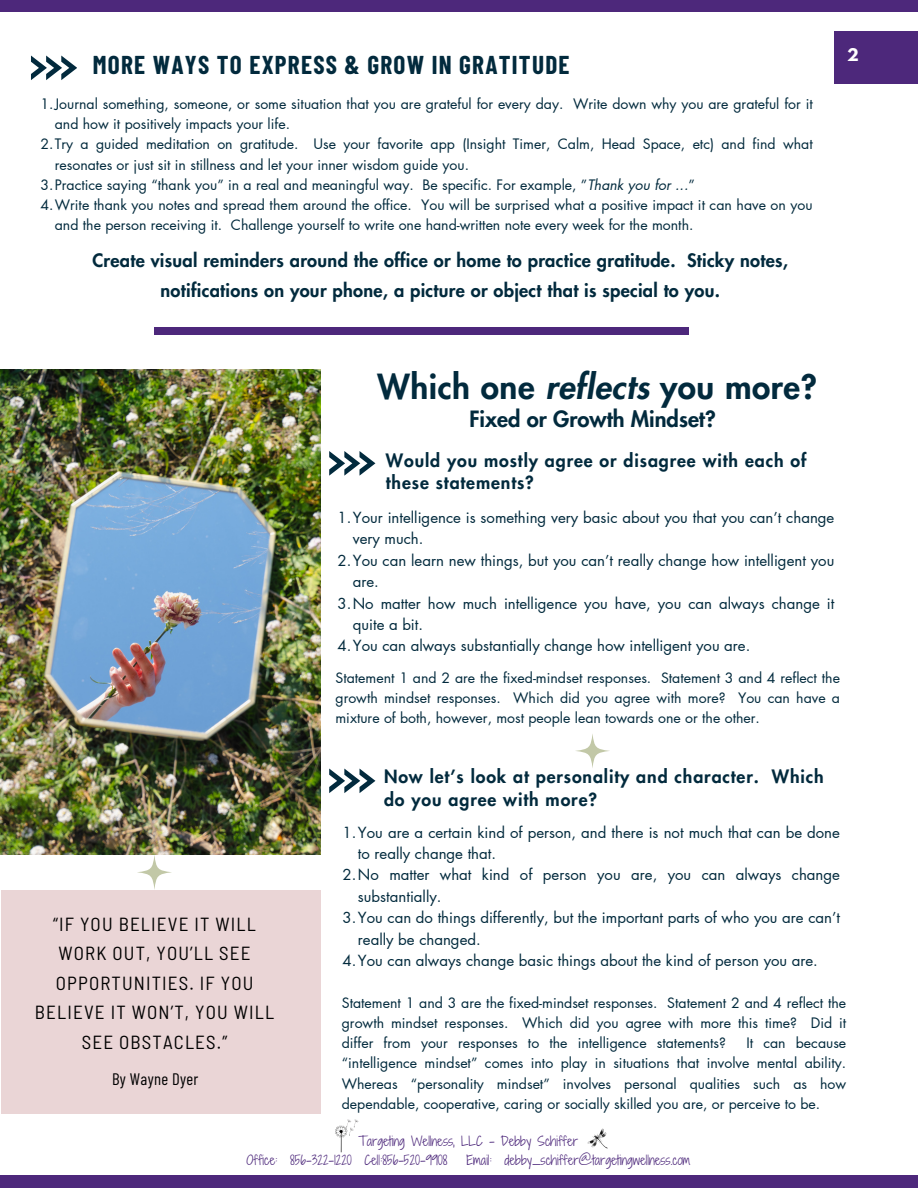
<style>
.page{position:relative;width:918px;height:1188px;background:#fff}
.page>*{position:absolute;margin:0;border:0;box-sizing:border-box;transform-origin:0 0}
.t1{font:800 33.15px "Futura LT Pro";letter-spacing:.015em;color:#022a3d}
.t2{font:700 25.2px "Barlow Condensed";letter-spacing:.05em;color:#022a3d}
.t3{font:800 21.9px "Futura LT Pro";color:#022a3d}
.t4{font:semi-condensed 18.9px/29.5px "Barlow";letter-spacing:.06em;color:#000;text-align:center}
.t5{font:800 18.15px/29.2px "Futura LT Pro";letter-spacing:.015em;color:#022a3d;text-align:center}
.t6{font:800 17.7px/22.5px "Futura LT Pro";letter-spacing:.05em;color:#022a3d}
.t7{font:16.65px "Barlow Condensed";letter-spacing:.015em;color:#000}
.t8{font:700 15.45px "League Spartan";color:#fff}
.t9{font:15px/21.3px "Futura LT Pro";color:#022a3d}
.t10{font:14.1px/20.2px "Futura LT Pro";color:#022a3d}
.t11{font:12.6px "Shadows Into Light Two";color:#4d287b}
.s1{font-style:italic}
</style>
<div class="page">
<div style="left:0;top:0;width:918px;height:12px;background:#4d287b"></div>
<div style="left:0;top:1175px;width:918px;height:13px;background:#4d287b"></div>
<div style="left:834px;top:32px;width:84px;height:52px;background:#4d287b"></div>
<svg style="left:31px;top:56px;width:46px;height:24px"></svg>
<img style="left:0;top:370px;width:321px;height:485px">
<svg style="left:329px;top:451px;width:46px;height:25px"></svg>
<svg style="left:329px;top:769px;width:46px;height:24px"></svg>
<div style="left:1px;top:890px;width:320px;height:224px;background:#ead5d6"></div>
<div style="left:154px;top:327px;width:268px;height:8px;background:#4d287b"></div>
<div style="left:422px;top:327px;width:267px;height:8px;background:#4d287b"></div>
<svg style="left:137px;top:855px;width:35px;height:34px"></svg>
<svg style="left:335px;top:1119px;width:24px;height:33px"></svg>
<svg style="left:588px;top:1129px;width:20px;height:19px"></svg>
<svg style="left:575px;top:734px;width:35px;height:34px"></svg>
<p class="t2" style="left:93px;top:49px;width:478px">MORE WAYS TO EXPRESS &amp; GROW IN GRATITUDE</p>
<p class="t10" style="left:55px;top:94px;width:759px;text-indent:-14px">1.Journal something, someone, or some situation that you are grateful for every day. Write down why you are grateful for it and how it positively impacts your life.</p>
<p class="t10" style="left:55px;top:135px;width:759px;text-indent:-14px">2.Try a guided meditation on gratitude. Use your favorite app (Insight Timer, Calm, Head Space, etc) and find what resonates or just sit in stillness and let your inner wisdom guide you.</p>
<p class="t10" style="left:40px;top:175px;width:656px">3.Practice saying “thank you” in a real and meaningful way. Be specific. For example, ”<span class="s1">Thank you for ...</span>”</p>
<p class="t10" style="left:55px;top:196px;width:759px;text-indent:-14px">4.Write thank you notes and spread them around the office. You will be surprised what a positive impact it can have on you and the person receiving it. Challenge yourself to write one hand-written note every week for the month.</p>
<p class="t5" style="left:92px;top:247px;width:697px">Create visual reminders around the office or home to practice gratitude. Sticky notes, notifications on your phone, a picture or object that is special to you.</p>
<p class="t8" style="left:847px;top:47px;width:13px">2</p>
<p class="t1" style="left:377px;top:372px;width:441px">Which one <span class="s1">reflects</span> you more?</p>
<p class="t3" style="left:469px;top:409px;width:248px">Fixed or Growth Mindset?</p>
<p class="t6" style="left:386px;top:450px;width:422px">Would you mostly agree or disagree with each of these statements?</p>
<p class="t9" style="left:353px;top:507px;width:483px;text-indent:-15px">1.Your intelligence is something very basic about you that you can’t change very much.</p>
<p class="t9" style="left:353px;top:550px;width:483px;text-indent:-15px">2.You can learn new things, but you can’t really change how intelligent you are.</p>
<p class="t9" style="left:353px;top:593px;width:483px;text-indent:-15px">3.No matter how much intelligence you have, you can always change it quite a bit.</p>
<p class="t9" style="left:337px;top:636px;width:414px">4.You can always substantially change how intelligent you are.</p>
<p class="t10" style="left:336px;top:668px;width:506px;text-align:justify">Statement 1 and 2 are the fixed-mindset responses. Statement 3 and 4 reflect the growth mindset responses. Which did you agree with more? You can have a mixture of both, however, most people lean towards one or the other.</p>
<p class="t6" style="left:384px;top:766px;width:441px">Now let’s look at personality and character. Which do you agree with more?</p>
<p class="t4" style="left:35px;top:908px;width:241px">“IF YOU BELIEVE IT WILL<br>WORK OUT, YOU’LL SEE<br>OPPORTUNITIES. IF YOU<br>BELIEVE IT WON’T, YOU WILL<br>SEE OBSTACLES.”</p>
<p class="t7" style="left:112px;top:1069px;width:88px">By Wayne Dyer</p>
<p class="t9" style="left:358px;top:822px;width:484px;text-indent:-15px">1.You are a certain kind of person, and there is not much that can be done to really change that.</p>
<p class="t9" style="left:358px;top:865px;width:484px;text-indent:-15px">2.No matter what kind of person you are, you can always change substantially.</p>
<p class="t9" style="left:358px;top:908px;width:484px;text-indent:-15px">3.You can do things differently, but the important parts of who you are can’t really be changed.</p>
<p class="t9" style="left:343px;top:950px;width:477px">4.You can always change basic things about the kind of person you are.</p>
<p class="t10" style="left:342px;top:993px;width:506px;text-align:justify">Statement 1 and 3 are the fixed-mindset responses. Statement 2 and 4 reflect the growth mindset responses. Which did you agree with more this time? Did it differ from your responses to the intelligence statements?</p>
<p class="t10" style="left:342px;top:1033px;width:506px;text-align:justify;text-indent:405px">It can because “intelligence mindset” comes into play in situations that involve mental ability.<br>Whereas “personality mindset” involves personal qualities such as how dependable, cooperative, caring or socially skilled you are, or perceive to be.</p>
<p class="t11" style="left:359px;top:1132px;width:221px">Targeting Wellness, LLC - Debby Schiffer</p>
<p class="t11" style="left:246px;top:1151px;width:202px">Office: 856-322-1220 Cell:856-520-9908</p>
<p class="t11" style="left:466px;top:1151px;width:225px">Email: debby_schiffer@targetingwellness.com</p>
</div>
